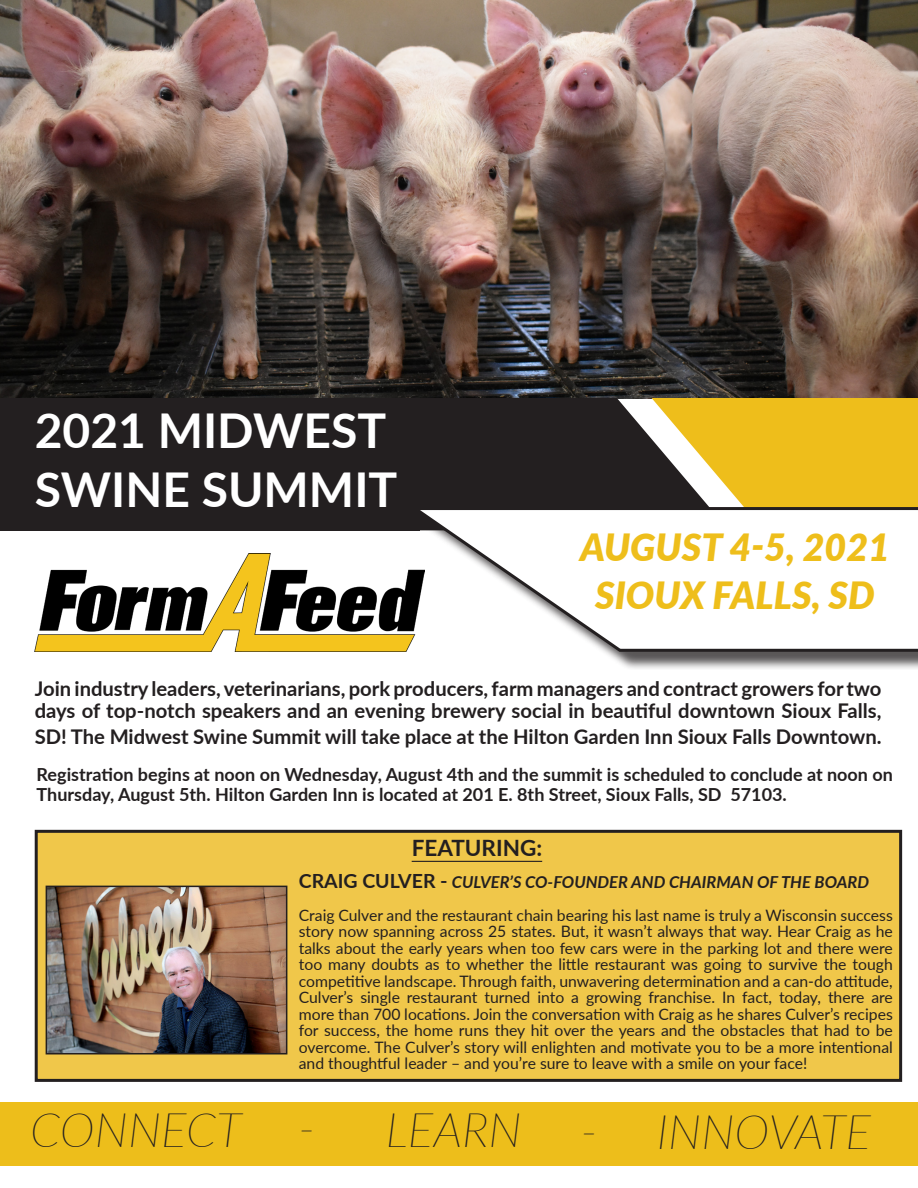
<style>
.page{position:relative;width:918px;height:1188px;background:#fff}
.page>*{position:absolute;margin:0;border:0;box-sizing:border-box;transform-origin:0 0}
.t1{font:700 48px "Lato";color:#fff}
.t2{font:italic 100 47.7px "Lato";color:#231f20}
.t3{font:italic 900 37.5px "Lato";color:#eebe1b}
.t4{font:700 22.5px "Lato";color:#231f20}
.t5{font:700 20.25px/22.5px "Lato";color:#231f20}
.t6{font:700 18px/19.5px "Lato";color:#231f20}
.t7{font:italic 700 16.5px "Lato";color:#231f20}
.t8{font:15.75px/16.5px "Lato";color:#231f20;text-align:justify}
.s1{font-style:normal;font-size:19.5px}
.s2{font-style:normal;font-size:20.25px}
</style>
<div class="page">
<img style="left:0;top:0;width:918px;height:398px">
<img style="left:35px;top:554px;width:376px;height:98px">
<svg style="left:419px;top:398px;width:499px;height:106px;background:#8c752d"></svg>
<div style="left:0;top:398px;width:419px;height:132px;background:#231f20"></div>
<div style="left:414px;top:509px;width:504px;height:161px;background:#231f20;opacity:.75"></div>
<svg style="left:411px;top:504px;width:507px;height:149px"></svg>
<div style="left:0;top:1102px;width:918px;height:64px;background:#edbe1b"></div>
<div style="left:36px;top:831px;width:865px;height:249px;background:#f0c74a"></div>
<div style="left:35px;top:830px;width:867px;height:252px;border:3px solid #231f20"></div>
<hr style="left:412px;top:861px;width:130px;height:1px;background:#231f20">
<img style="left:49px;top:889px;width:235px;height:163px">
<div style="left:46px;top:886px;width:241px;height:169px;border:2px solid #231f20"></div>
<p class="t1" style="left:35px;top:395px;width:353px">2021 MIDWEST</p>
<p class="t1" style="left:35px;top:454px;width:364px">SWINE SUMMIT</p>
<p class="t3" style="left:580px;top:519px;width:311px">AUGUST 4-5, 2021</p>
<p class="t3" style="left:595px;top:567px;width:281px">SIOUX FALLS, SD</p>
<p class="t5" style="left:35px;top:676px;width:848px">Join industry leaders, veterinarians, pork producers, farm managers and contract growers for two days of top-notch speakers and an evening brewery social in beautiful downtown Sioux Falls,</p>
<p class="t5" style="left:35px;top:724px;width:848px">SD! The Midwest Swine Summit will take place at the Hilton Garden Inn Sioux Falls Downtown.</p>
<p class="t6" style="left:37px;top:764px;width:858px">Registration begins at noon on Wednesday, August 4th and the summit is scheduled to conclude at noon on<br>Thursday, August 5th. Hilton Garden Inn is located at 201 E. 8th Street, Sioux Falls, SD 57103.</p>
<p class="t4" style="left:412px;top:831px;width:132px">FEATURING:</p>
<p class="t7" style="left:299px;top:870px;width:572px"><span class="s1">CRAIG CULVER</span> <span class="s2">-</span> CULVER’S CO-FOUNDER AND CHAIRMAN OF THE BOARD</p>
<p class="t8" style="left:299px;top:906px;width:596px">Craig Culver and the restaurant chain bearing his last name is truly a Wisconsin success story now spanning across 25 states. But, it wasn’t always that way. Hear Craig as he talks about the early years when too few cars were in the parking lot and there were too many doubts as to whether the little restaurant was going to survive the tough competitive landscape. Through faith, unwavering determination and a can-do attitude, Culver’s single restaurant turned into a growing franchise. In fact, today, there are more than 700 locations. Join the conversation with Craig as he shares Culver’s recipes for success, the home runs they hit over the years and the obstacles that had to be overcome. The Culver’s story will enlighten and motivate you to be a more intentional and thoughtful leader – and you’re sure to leave with a smile on your face!</p>
<p class="t2" style="left:30px;top:1097px;width:213px">CONNECT</p>
<p class="t2" style="left:298px;top:1097px;width:19px">-</p>
<p class="t2" style="left:386px;top:1097px;width:137px">LEARN</p>
<p class="t2" style="left:580px;top:1100px;width:19px">-</p>
<p class="t2" style="left:657px;top:1099px;width:216px">INNOVATE</p>
</div>
